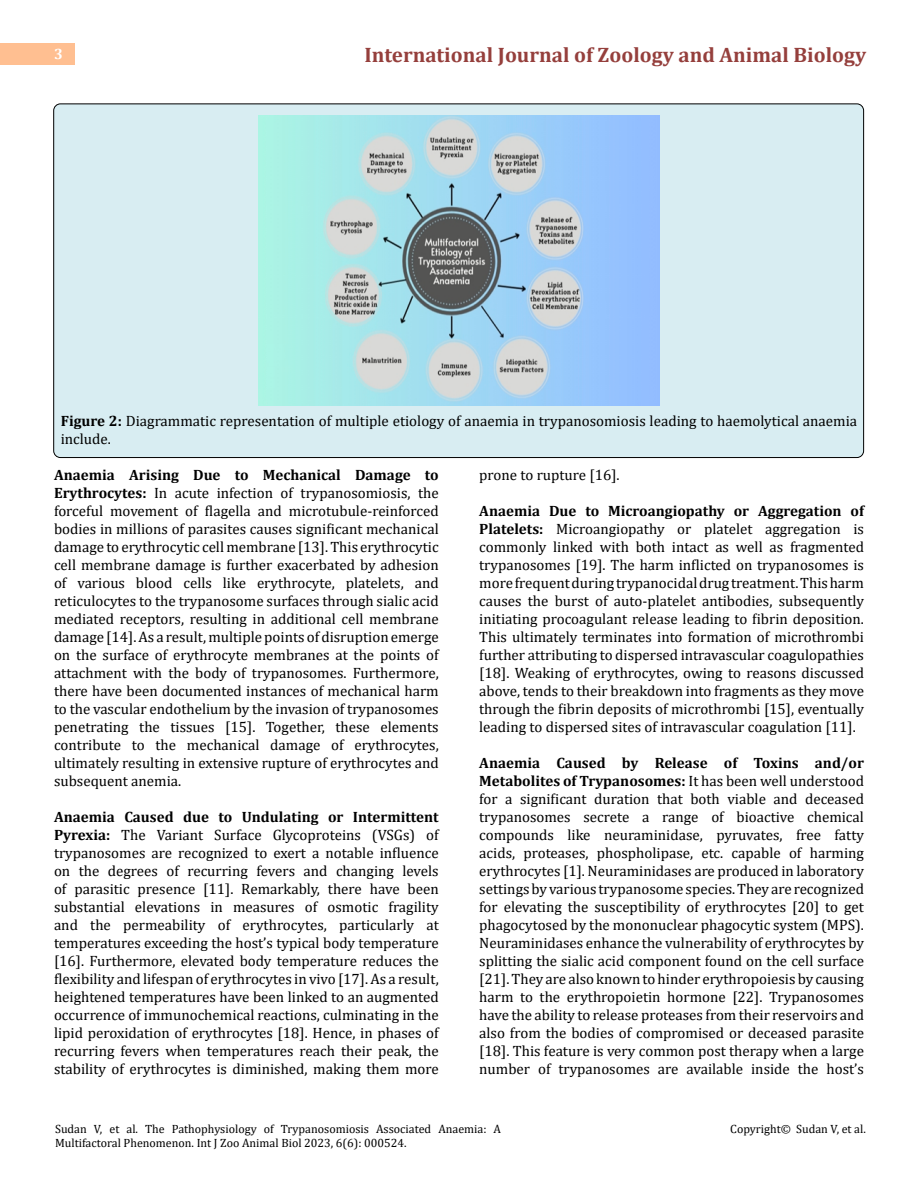
<style>
.page{position:relative;width:918px;height:1188px;background:#fff}
.page>*{position:absolute;margin:0;border:0;box-sizing:border-box;transform-origin:0 0}
.t1{font:700 21px "Cambria";color:#953f3c}
.t2{font:15px/18px "Cambria";color:#000;text-align:justify}
.t3{font:700 15px "Cambria";color:#fff}
.t4{font:12px/14.4px "Cambria";color:#000}
.s1{font-weight:700}
</style>
<div class="page">
<div style="left:0;top:43px;width:75px;height:21px;background:#ffbf91"></div>
<div style="left:54px;top:104px;width:810px;height:354px;background:#d8edf2;border-radius:7px"></div>
<img style="left:258px;top:115px;width:402px;height:291px">
<p class="t3" style="left:54px;top:44px;width:10px">3</p>
<h1 class="t1" style="left:364px;top:40px;width:503px">International Journal of Zoology and Animal Biology</h1>
<p class="t2" style="left:61px;top:411px;width:798px"><span class="s1">Figure 2:</span> Diagrammatic representation of multiple etiology of anaemia in trypanosomiosis leading to haemolytical anaemia include.</p>
<p class="t2" style="left:54px;top:465px;width:386px"><span class="s1">Anaemia Arising Due to Mechanical Damage to Erythrocytes:</span> In acute infection of trypanosomiosis, the forceful movement of flagella and microtubule-reinforced bodies in millions of parasites causes significant mechanical damage to erythrocytic cell membrane [13]. This erythrocytic cell membrane damage is further exacerbated by adhesion of various blood cells like erythrocyte, platelets, and reticulocytes to the trypanosome surfaces through sialic acid mediated receptors, resulting in additional cell membrane damage [14]. As a result, multiple points of disruption emerge on the surface of erythrocyte membranes at the points of attachment with the body of trypanosomes. Furthermore, there have been documented instances of mechanical harm to the vascular endothelium by the invasion of trypanosomes penetrating the tissues [15]. Together, these elements contribute to the mechanical damage of erythrocytes, ultimately resulting in extensive rupture of erythrocytes and subsequent anemia.</p>
<p class="t2" style="left:54px;top:807px;width:386px"><span class="s1">Anaemia Caused due to Undulating or Intermittent Pyrexia:</span> The Variant Surface Glycoproteins (VSGs) of trypanosomes are recognized to exert a notable influence on the degrees of recurring fevers and changing levels of parasitic presence [11]. Remarkably, there have been substantial elevations in measures of osmotic fragility and the permeability of erythrocytes, particularly at temperatures exceeding the host’s typical body temperature [16]. Furthermore, elevated body temperature reduces the flexibility and lifespan of erythrocytes in vivo [17]. As a result, heightened temperatures have been linked to an augmented occurrence of immunochemical reactions, culminating in the lipid peroxidation of erythrocytes [18]. Hence, in phases of recurring fevers when temperatures reach their peak, the stability of erythrocytes is diminished, making them more</p>
<p class="t2" style="left:479px;top:465px;width:142px">prone to rupture [16].</p>
<p class="t2" style="left:479px;top:501px;width:386px"><span class="s1">Anaemia Due to Microangiopathy or Aggregation of Platelets:</span> Microangiopathy or platelet aggregation is commonly linked with both intact as well as fragmented trypanosomes [19]. The harm inflicted on trypanosomes is more frequent during trypanocidal drug treatment. This harm causes the burst of auto-platelet antibodies, subsequently initiating procoagulant release leading to fibrin deposition.<br>This ultimately terminates into formation of microthrombi further attributing to dispersed intravascular coagulopathies [18]. Weaking of erythrocytes, owing to reasons discussed above, tends to their breakdown into fragments as they move through the fibrin deposits of microthrombi [15], eventually leading to dispersed sites of intravascular coagulation [11].</p>
<p class="t2" style="left:479px;top:753px;width:386px"><span class="s1">Anaemia Caused by Release of Toxins and/or Metabolites of Trypanosomes:</span> It has been well understood for a significant duration that both viable and deceased trypanosomes secrete a range of bioactive chemical compounds like neuraminidase, pyruvates, free fatty acids, proteases, phospholipase, etc. capable of harming erythrocytes [1]. Neuraminidases are produced in laboratory settings by various trypanosome species. They are recognized for elevating the susceptibility of erythrocytes [20] to get phagocytosed by the mononuclear phagocytic system (MPS).<br>Neuraminidases enhance the vulnerability of erythrocytes by splitting the sialic acid component found on the cell surface [21]. They are also known to hinder erythropoiesis by causing harm to the erythropoietin hormone [22]. Trypanosomes have the ability to release proteases from their reservoirs and also from the bodies of compromised or deceased parasite [18]. This feature is very common post therapy when a large number of trypanosomes are available inside the host’s</p>
<p class="t4" style="left:55px;top:1121px;width:448px">Sudan V, et al. The Pathophysiology of Trypanosomiosis Associated Anaemia: A<br>Multifactoral Phenomenon. Int J Zoo Animal Biol 2023, 6(6): 000524.</p>
<p class="t4" style="left:730px;top:1121px;width:137px">Copyright© Sudan V, et al.</p>
</div>
